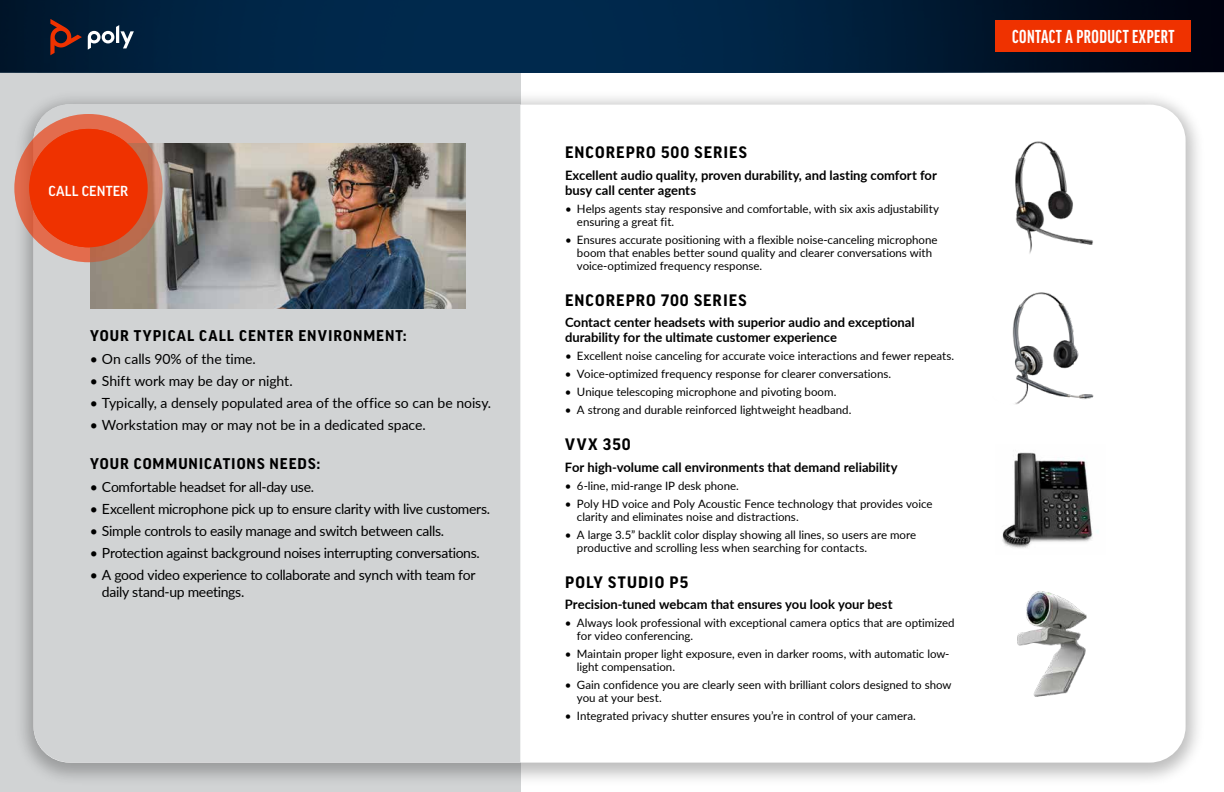
<style>
.page{position:relative;width:1224px;height:792px;background:#fff}
.page>*{position:absolute;margin:0;border:0;box-sizing:border-box;transform-origin:0 0}
.t1{font:700 extra-condensed 20px "Good Headline Pro";letter-spacing:.025em;color:#fff}
.t2{font:500 18.7px "Good Pro";letter-spacing:.05em;color:#fff}
.t3{font:700 16px "Good Pro";letter-spacing:.065em;color:#000}
.t4{font:700 15px "Good Pro";letter-spacing:.065em;color:#000}
.t5{font:14px/17px "Lato";letter-spacing:-.02em;color:#000}
.t6{font:500 14px "Good Pro";letter-spacing:.015em;color:#fff}
.t7{font:700 13px/15px "Lato";color:#000}
.t8{font:11.5px/13px "Lato";color:#000}
</style>
<div class="page">
<div style="left:0;top:70px;width:520px;height:722px;background:#d1d3d4"></div>
<img style="left:0;top:0;width:1224px;height:72px">
<div style="left:14px;top:90px;width:1191px;height:697px;background:#000;opacity:.26"></div>
<div style="left:34px;top:105px;width:1152px;height:658px;background:#fff;border-radius:36px"></div>
<div style="left:34px;top:104px;width:486px;height:659px;background:#d1d3d4"></div>
<svg style="left:88px;top:25px;width:46px;height:25px"></svg>
<svg style="left:50px;top:19px;width:32px;height:36px"></svg>
<div style="left:996px;top:20px;width:195px;height:32px;background:#ef3200"></div>
<img style="left:90px;top:143px;width:376px;height:166px">
<svg style="left:14px;top:114px;width:149px;height:148px;background:#d46d4f"></svg>
<div style="left:29px;top:129px;width:119px;height:118px;background:#ef3200;border-radius:50%"></div>
<img style="left:1012px;top:292px;width:82px;height:113px">
<img style="left:1015px;top:141px;width:78px;height:113px">
<img style="left:1017px;top:591px;width:70px;height:106px">
<img style="left:1002px;top:452px;width:96px;height:96px">
<h2 class="t2" style="left:40px;top:180px;width:98px">EXECUTIVE</h2>
<p class="t6" style="left:48px;top:184px;width:82px">CALL CENTER</p>
<h3 class="t4" style="left:90px;top:328px;width:318px">YOUR TYPICAL CALL CENTER ENVIRONMENT:</h3>
<p class="t5" style="left:90px;top:351px;width:167px">• On calls 90% of the time.</p>
<p class="t5" style="left:90px;top:373px;width:204px">• Shift work may be day or night.</p>
<p class="t5" style="left:90px;top:395px;width:403px">• Typically, a densely populated area of the office so can be noisy.</p>
<p class="t5" style="left:90px;top:417px;width:337px">• Workstation may or may not be in a dedicated space.</p>
<h3 class="t4" style="left:90px;top:456px;width:231px">YOUR COMMUNICATIONS NEEDS:</h3>
<p class="t5" style="left:90px;top:479px;width:226px">• Comfortable headset for all-day use.</p>
<p class="t5" style="left:90px;top:501px;width:402px">• Excellent microphone pick up to ensure clarity with live customers.</p>
<p class="t5" style="left:90px;top:523px;width:356px">• Simple controls to easily manage and switch between calls.</p>
<p class="t5" style="left:90px;top:545px;width:391px">• Protection against background noises interrupting conversations.</p>
<p class="t5" style="left:102px;top:567px;width:375px;text-indent:-12px">• A good video experience to collaborate and synch with team for daily stand-up meetings.</p>
<h3 class="t3" style="left:565px;top:145px;width:184px">ENCOREPRO 500 SERIES</h3>
<p class="t7" style="left:565px;top:169px;width:373px">Excellent audio quality, proven durability, and lasting comfort for busy call center agents</p>
<p class="t8" style="left:577px;top:202px;width:364px;text-indent:-12px">• Helps agents stay responsive and comfortable, with six axis adjustability ensuring a great fit.</p>
<p class="t8" style="left:577px;top:233px;width:362px;text-indent:-12px">• Ensures accurate positioning with a flexible noise-canceling microphone boom that enables better sound quality and clearer conversations with voice-optimized frequency response.</p>
<h3 class="t3" style="left:565px;top:292px;width:183px">ENCOREPRO 700 SERIES</h3>
<p class="t7" style="left:565px;top:316px;width:351px">Contact center headsets with superior audio and exceptional durability for the ultimate customer experience</p>
<p class="t8" style="left:565px;top:350px;width:391px">• Excellent noise canceling for accurate voice interactions and fewer repeats.</p>
<p class="t8" style="left:565px;top:368px;width:328px">• Voice-optimized frequency response for clearer conversations.</p>
<p class="t8" style="left:565px;top:386px;width:273px">• Unique telescoping microphone and pivoting boom.</p>
<p class="t8" style="left:565px;top:404px;width:288px">• A strong and durable reinforced lightweight headband.</p>
<h3 class="t3" style="left:565px;top:437px;width:67px">VVX 350</h3>
<p class="t7" style="left:565px;top:461px;width:334px">For high-volume call environments that demand reliability</p>
<p class="t8" style="left:565px;top:479px;width:175px">• 6-line, mid-range IP desk phone.</p>
<p class="t8" style="left:577px;top:497px;width:357px;text-indent:-12px">• Poly HD voice and Poly Acoustic Fence technology that provides voice clarity and eliminates noise and distractions.</p>
<p class="t8" style="left:577px;top:528px;width:341px;text-indent:-12px">• A large 3.5” backlit color display showing all lines, so users are more productive and scrolling less when searching for contacts.</p>
<h3 class="t3" style="left:565px;top:574px;width:125px">POLY STUDIO P5</h3>
<p class="t7" style="left:565px;top:598px;width:329px">Precision-tuned webcam that ensures you look your best</p>
<p class="t8" style="left:577px;top:617px;width:379px;text-indent:-12px">• Always look professional with exceptional camera optics that are optimized for video conferencing.</p>
<p class="t8" style="left:577px;top:648px;width:374px;text-indent:-12px">• Maintain proper light exposure, even in darker rooms, with automatic low&shy;light compensation.</p>
<p class="t8" style="left:577px;top:679px;width:376px;text-indent:-12px">• Gain confidence you are clearly seen with brilliant colors designed to show you at your best.</p>
<p class="t8" style="left:565px;top:710px;width:352px">• Integrated privacy shutter ensures you’re in control of your camera.</p>
<h1 class="t1" style="left:1012px;top:24px;width:164px">CONTACT A PRODUCT EXPERT</h1>
</div>
